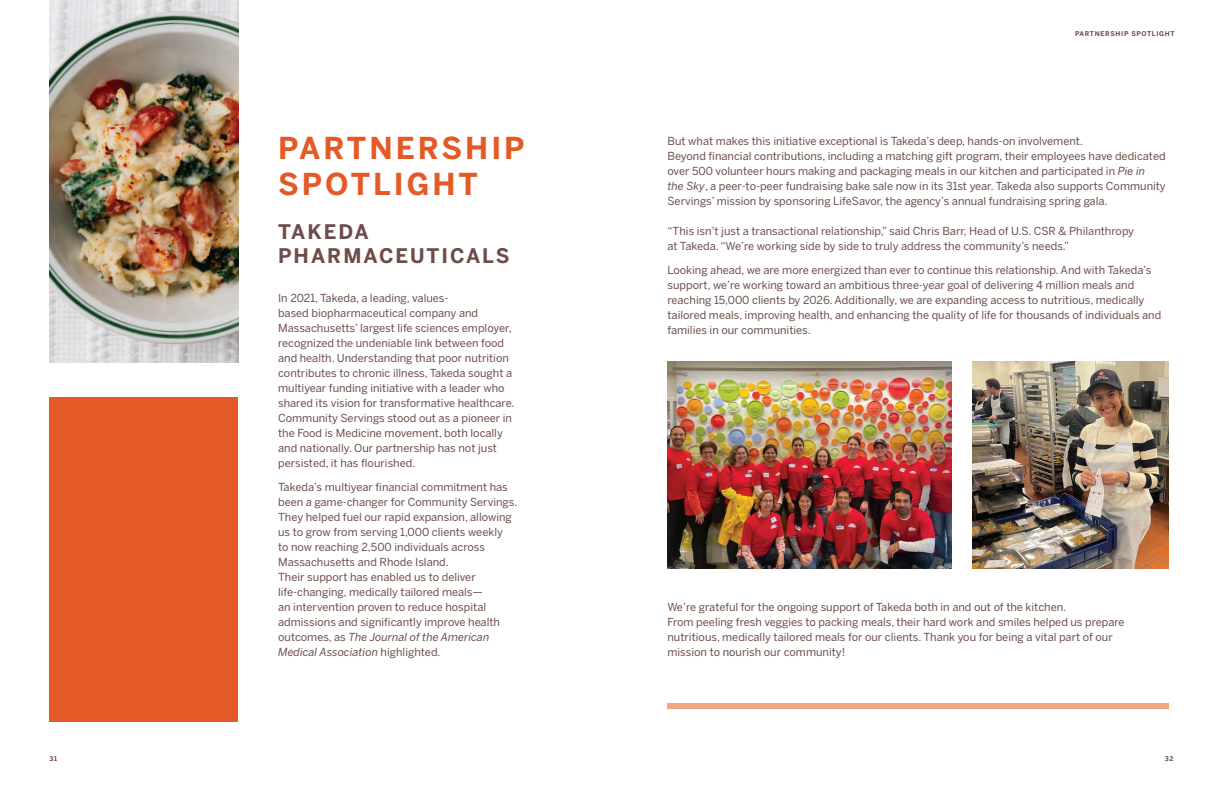
<style>
.page{position:relative;width:1224px;height:792px;background:#fff}
.page>*{position:absolute;margin:0;border:0;box-sizing:border-box;transform-origin:0 0}
.t1{font:700 30px/36px "Benton Sans";letter-spacing:.1em;color:#e45a27}
.t2{font:700 20px/24px "Benton Sans";letter-spacing:.1em;color:#6d4c4a}
.t3{font:11px/15px "Benton Sans";color:#6d4c4a}
.t4{font:700 6.5px "Benton Sans";letter-spacing:.1em;color:#6d4c4a}
.s1{font-style:italic}
</style>
<div class="page">
<img style="left:50px;top:0;width:188px;height:363px">
<div style="left:50px;top:397px;width:188px;height:324px;background:#e45a27"></div>
<img style="left:972px;top:362px;width:197px;height:206px">
<img style="left:667px;top:362px;width:285px;height:206px">
<div style="left:667px;top:703px;width:502px;height:5px;background:#f0a780"></div>
<h1 class="t1" style="left:278px;top:129px;width:248px">PARTNERSHIP<br>SPOTLIGHT</h1>
<h2 class="t2" style="left:278px;top:220px;width:233px">TAKEDA<br>PHARMACEUTICALS</h2>
<p class="t3" style="left:278px;top:290px;width:238px">In 2021, Takeda, a leading, values-<br>based biopharmaceutical company and Massachusetts’ largest life sciences employer, recognized the undeniable link between food and health. Understanding that poor nutrition contributes to chronic illness, Takeda sought a multiyear funding initiative with a leader who shared its vision for transformative healthcare.<br>Community Servings stood out as a pioneer in the Food is Medicine movement, both locally and nationally. Our partnership has not just persisted, it has flourished.</p>
<p class="t3" style="left:278px;top:479px;width:241px">Takeda’s multiyear financial commitment has been a game-changer for Community Servings.<br>They helped fuel our rapid expansion, allowing us to grow from serving 1,000 clients weekly<br>to now reaching 2,500 individuals across Massachusetts and Rhode Island.<br>Their support has enabled us to deliver life-changing, medically tailored meals—<br>an intervention proven to reduce hospital admissions and significantly improve health outcomes, as <span class="s1">The Journal of the American Medical Association</span> highlighted.</p>
<p class="t4" style="left:1075px;top:30px;width:101px">PARTNERSHIP SPOTLIGHT</p>
<p class="t3" style="left:667px;top:133px;width:500px">But what makes this initiative exceptional is Takeda’s deep, hands-on involvement.<br>Beyond financial contributions, including a matching gift program, their employees have dedicated over 500 volunteer hours making and packaging meals in our kitchen and participated in <span class="s1">Pie in<br>the Sky</span>, a peer-to-peer fundraising bake sale now in its 31st year. Takeda also supports Community Servings’ mission by sponsoring LifeSavor, the agency’s annual fundraising spring gala.</p>
<p class="t3" style="left:667px;top:223px;width:468px">“This isn’t just a transactional relationship,” said Chris Barr, Head of U.S. CSR &amp; Philanthropy at Takeda. “We’re working side by side to truly address the community’s needs.”</p>
<p class="t3" style="left:667px;top:262px;width:495px">Looking ahead, we are more energized than ever to continue this relationship. And with Takeda’s support, we’re working toward an ambitious three-year goal of delivering 4 million meals and reaching 15,000 clients by 2026. Additionally, we are expanding access to nutritious, medically tailored meals, improving health, and enhancing the quality of life for thousands of individuals and families in our communities.</p>
<p class="t3" style="left:667px;top:599px;width:459px">We’re grateful for the ongoing support of Takeda both in and out of the kitchen.<br>From peeling fresh veggies to packing meals, their hard work and smiles helped us prepare nutritious, medically tailored meals for our clients. Thank you for being a vital part of our mission to nourish our community!</p>
<p class="t4" style="left:50px;top:754px;width:9px">31</p>
<p class="t4" style="left:1165px;top:754px;width:10px">32</p>
</div>
